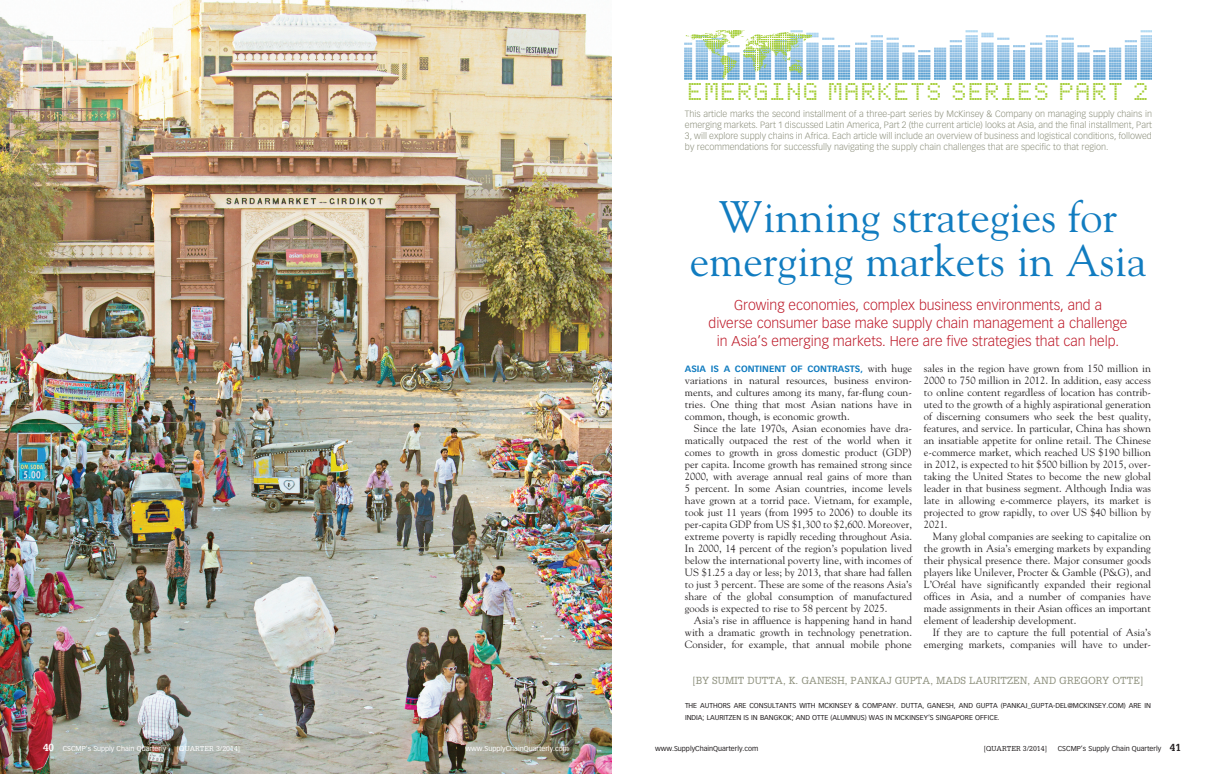
<style>
.page{position:relative;width:1224px;height:774px;background:#fff}
.page>*{position:absolute;margin:0;border:0;box-sizing:border-box;transform-origin:0 0}
.head1{font:44px/44px "Goudy";color:#117cc0;text-align:center}
.t1{font:20px "Subway Ticker";letter-spacing:.1em;color:#a6ce39}
.deck1{font:300 14px "Vectora LH";color:#be1d2c}
.body_text{font:10.5px/12px "Goudy";color:#231f20;text-align:justify}
.byline{font:10px "Glypha";color:#8e917e}
.emerge_text{font:300 9px/11px "Vectora LH";color:#8e917e;text-align:justify}
.body_text-2{font:700 9px "Vectora LH";color:#117cc0}
.BIO{font:7px/12px "Vectora LH";color:#231f20}
.t2{font:7px "Vectora LH";color:#fff}
.t3{font:7px "Glypha";color:#fff}
.t4{font:7px "Glypha";color:#231f20}
.s1{font-family:"Goudy";font-weight:400;font-size:10.5px;color:#231f20}
.s2{font-family:"Glypha";font-weight:700;font-size:10px}
</style>
<div class="page">
<img style="left:0;top:0;width:612px;height:774px">
<svg style="left:684px;top:30px;width:468px;height:50px"></svg>
<p class="t1" style="left:688px;top:81px;width:462px">EMERGING MARKETS SERIES PART 2</p>
<p class="emerge_text" style="left:685px;top:108px;width:469px">This article marks the second installment of a three-part series by McKinsey &amp; Company on managing supply chains in emerging markets. Part 1 discussed Latin America, Part 2 (the current article) looks at Asia, and the final installment, Part 3, will explore supply chains in Africa. Each article will include an overview of business and logistical conditions, followed by recommendations for successfully navigating the supply chain challenges that are specific to that region.</p>
<p class="head1" style="left:690px;top:193px;width:458px">Winning strategies for emerging markets in Asia</p>
<p class="deck1" style="left:734px;top:297px;width:369px">Growing economies, complex business environments, and a</p>
<p class="deck1" style="left:709px;top:315px;width:420px">diverse consumer base make supply chain management a challenge</p>
<p class="deck1" style="left:717px;top:333px;width:404px">in Asia’s emerging markets. Here are five strategies that can help.</p>
<p class="body_text-2" style="left:685px;top:363px;width:228px">ASIA IS A CONTINENT OF CONTRASTS, <span class="s1">with huge</span></p>
<p class="body_text" style="left:685px;top:374px;width:229px">variations in natural resources, business environ&shy;ments, and cultures among its many, far-flung coun&shy;tries. One thing that most Asian nations have in common, though, is economic growth.</p>
<p class="body_text" style="left:685px;top:422px;width:229px;text-indent:9px">Since the late 1970s, Asian economies have dra&shy;matically outpaced the rest of the world when it comes to growth in gross domestic product (GDP) per capita. Income growth has remained strong since 2000, with average annual real gains of more than 5 percent. In some Asian countries, income levels have grown at a torrid pace. Vietnam, for example, took just 11 years (from 1995 to 2006) to double its per-capita GDP from US $1,300 to $2,600. Moreover, extreme poverty is rapidly receding throughout Asia.<br>In 2000, 14 percent of the region’s population lived below the international poverty line, with incomes of US $1.25 a day or less; by 2013, that share had fallen to just 3 percent. These are some of the reasons Asia’s share of the global consumption of manufactured goods is expected to rise to 58 percent by 2025.</p>
<p class="body_text" style="left:685px;top:614px;width:229px;text-indent:9px">Asia’s rise in affluence is happening hand in hand with a dramatic growth in technology penetration.<br>Consider, for example, that annual mobile phone</p>
<p class="body_text" style="left:924px;top:362px;width:229px">sales in the region have grown from 150 million in 2000 to 750 million in 2012. In addition, easy access to online content regardless of location has contrib&shy;uted to the growth of a highly aspirational generation of discerning consumers who seek the best quality, features, and service. In particular, China has shown an insatiable appetite for online retail. The Chinese e-commerce market, which reached US $190 billion in 2012, is expected to hit $500 billion by 2015, over&shy;taking the United States to become the new global leader in that business segment. Although India was late in allowing e-commerce players, its market is projected to grow rapidly, to over US $40 billion by 2021.</p>
<p class="body_text" style="left:924px;top:530px;width:229px;text-indent:9px">Many global companies are seeking to capitalize on the growth in Asia’s emerging markets by expanding their physical presence there. Major consumer goods players like Unilever, Procter &amp; Gamble (P&amp;G), and L’Oréal have significantly expanded their regional offices in Asia, and a number of companies have made assignments in their Asian offices an important element of leadership development.</p>
<p class="body_text" style="left:924px;top:626px;width:229px;text-align:right">If they are to capture the full potential of Asia’s emerging markets, companies will have to under-</p>
<p class="byline" style="left:693px;top:674px;width:452px">[BY SUMIT DUTTA, K. GANESH, PANKAJ GUPTA, MADS LAURITZEN, AND GREGORY OTTE]</p>
<p class="BIO" style="left:685px;top:700px;width:468px">THE AUTHORS ARE CONSULTANTS WITH MCKINSEY &amp; COMPANY. DUTTA, GANESH, AND GUPTA (PANKAJ_GUPTA-DEL@MCKINSEY.COM) ARE IN<br>INDIA; LAURITZEN IS IN BANGKOK; AND OTTE (ALUMNUS) WAS IN MCKINSEY’S SINGAPORE OFFICE.</p>
<p class="t2" style="left:43px;top:744px;width:125px"><span class="s2">40</span> CSCMP’s Supply Chain Quarterly</p>
<p class="t3" style="left:177px;top:744px;width:65px">[QUARTER 3/2014]</p>
<p class="t2" style="left:466px;top:744px;width:105px">www.SupplyChainQuarterly.com</p>
<p class="BIO" style="left:655px;top:742px;width:105px">www.SupplyChainQuarterly.com</p>
<p class="t4" style="left:984px;top:744px;width:65px">[QUARTER 3/2014]</p>
<p class="BIO" style="left:1058px;top:742px;width:125px">CSCMP’s Supply Chain Quarterly <span class="s2">41</span></p>
</div>
